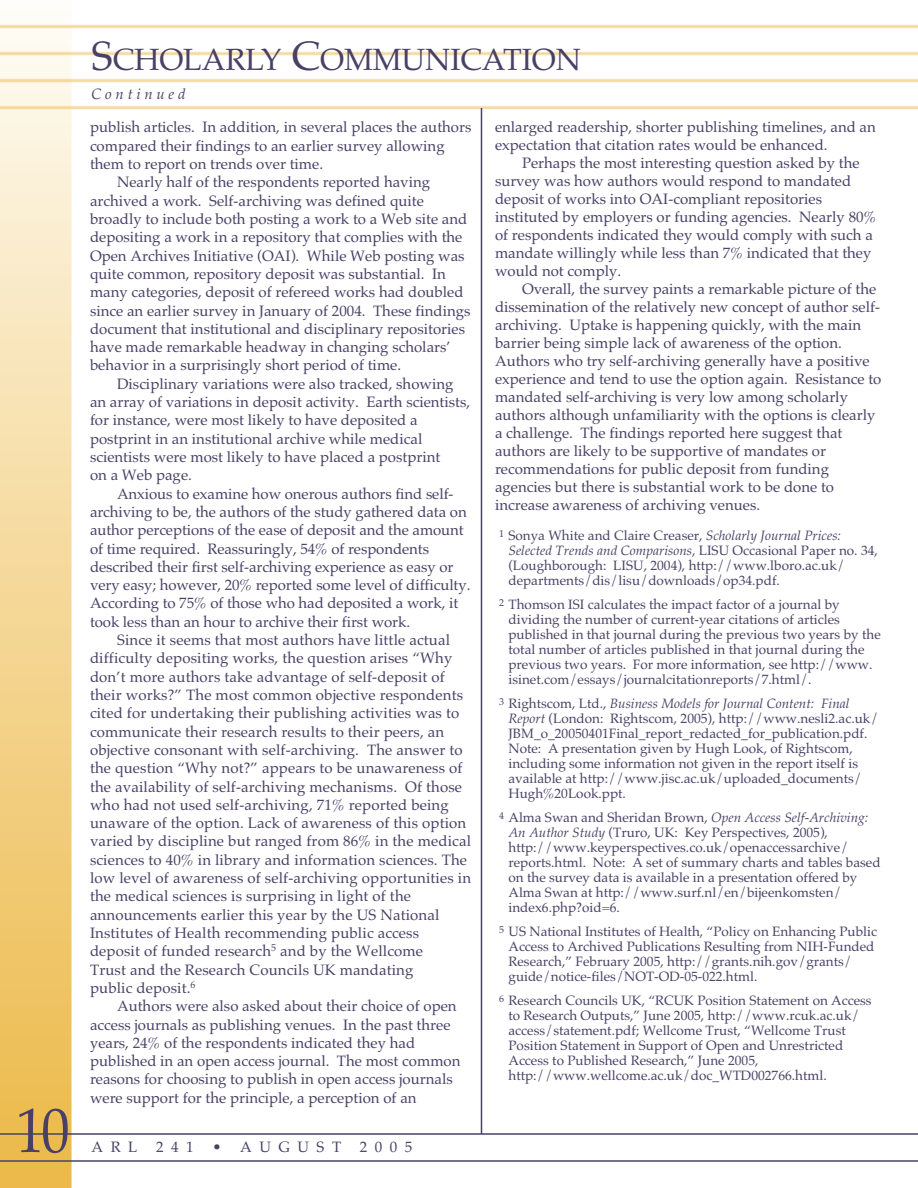
<style>
.page{position:relative;width:918px;height:1188px;background:#fff}
.page>*{position:absolute;margin:0;border:0;box-sizing:border-box;transform-origin:0 0}
.t1{font:63px "Palatino";color:#494065;scale:.9 1}
.t2{font:30.6px "Palatino";letter-spacing:-.005em;color:#494065}
.t3{font:15px/18px "Palatino";color:#494065}
.t4{font:italic 15px "Palatino";letter-spacing:.25em;color:#494065}
.t5{font:13.5px/15px "Palatino";color:#494065}
.s1{font-size:40.8px}
.s2{font-style:italic}
</style>
<div class="page">
<img style="left:0;top:24px;width:918px;height:1164px">
<hr style="left:0;top:1133px;width:918px;height:2px;background:#494065">
<hr style="left:0;top:1160px;width:918px;height:2px;background:#494065">
<hr style="left:481px;top:108px;width:1px;height:1026px;background:#494065">
<div style="left:90px;top:122px;width:382px;height:985px;background:#fff"></div>
<div style="left:495px;top:122px;width:387px;height:985px;background:#fff"></div>
<h1 class="t1" style="left:16px;top:1094px;width:61px">10</h1>
<h2 class="t2" style="left:92px;top:42px;width:491px"><span class="s1">S</span>CHOLARLY <span class="s1">C</span>OMMUNICATION</h2>
<p class="t4" style="left:92px;top:85px;width:96px">Continued</p>
<p class="t3" style="left:90px;top:118px;width:383px">publish articles. In addition, in several places the authors</p>
<p class="t3" style="left:90px;top:137px;width:356px">compared their findings to an earlier survey allowing</p>
<p class="t3" style="left:90px;top:155px;width:235px">them to report on trends over time.</p>
<p class="t3" style="left:117px;top:173px;width:315px">Nearly half of the respondents reported having</p>
<p class="t3" style="left:90px;top:192px;width:336px">archived a work. Self-archiving was defined quite</p>
<p class="t3" style="left:90px;top:210px;width:379px">broadly to include both posting a work to a Web site and</p>
<p class="t3" style="left:90px;top:228px;width:374px">depositing a work in a repository that complies with the</p>
<p class="t3" style="left:90px;top:246px;width:376px">Open Archives Initiative (OAI). While Web posting was</p>
<p class="t3" style="left:90px;top:265px;width:357px">quite common, repository deposit was substantial. In</p>
<p class="t3" style="left:90px;top:283px;width:375px">many categories, deposit of refereed works had doubled</p>
<p class="t3" style="left:90px;top:301px;width:382px">since an earlier survey in January of 2004. These findings</p>
<p class="t3" style="left:90px;top:320px;width:377px">document that institutional and disciplinary repositories</p>
<p class="t3" style="left:90px;top:338px;width:362px">have made remarkable headway in changing scholars’</p>
<p class="t3" style="left:90px;top:356px;width:313px">behavior in a surprisingly short period of time.</p>
<p class="t3" style="left:117px;top:375px;width:338px">Disciplinary variations were also tracked, showing</p>
<p class="t3" style="left:90px;top:393px;width:382px">an array of variations in deposit activity. Earth scientists,</p>
<p class="t3" style="left:90px;top:411px;width:329px">for instance, were most likely to have deposited a</p>
<p class="t3" style="left:90px;top:430px;width:334px">postprint in an institutional archive while medical</p>
<p class="t3" style="left:90px;top:448px;width:352px">scientists were most likely to have placed a postprint</p>
<p class="t3" style="left:90px;top:466px;width:103px">on a Web page.</p>
<p class="t3" style="left:117px;top:484px;width:338px">Anxious to examine how onerous authors find self-</p>
<p class="t3" style="left:90px;top:503px;width:378px">archiving to be, the authors of the study gathered data on</p>
<p class="t3" style="left:90px;top:521px;width:375px">author perceptions of the ease of deposit and the amount</p>
<p class="t3" style="left:90px;top:539px;width:341px">of time required. Reassuringly, 54% of respondents</p>
<p class="t3" style="left:90px;top:558px;width:365px">described their first self-archiving experience as easy or</p>
<p class="t3" style="left:90px;top:576px;width:382px">very easy; however, 20% reported some level of difficulty.</p>
<p class="t3" style="left:90px;top:594px;width:370px">According to 75% of those who had deposited a work, it</p>
<p class="t3" style="left:90px;top:613px;width:322px">took less than an hour to archive their first work.</p>
<p class="t3" style="left:117px;top:631px;width:335px">Since it seems that most authors have little actual</p>
<p class="t3" style="left:90px;top:649px;width:364px">difficulty depositing works, the question arises “Why</p>
<p class="t3" style="left:90px;top:668px;width:356px">don’t more authors take advantage of self-deposit of</p>
<p class="t3" style="left:90px;top:686px;width:375px">their works?” The most common objective respondents</p>
<p class="t3" style="left:90px;top:704px;width:371px">cited for undertaking their publishing activities was to</p>
<p class="t3" style="left:90px;top:722px;width:356px">communicate their research results to their peers, an</p>
<p class="t3" style="left:90px;top:741px;width:374px">objective consonant with self-archiving. The answer to</p>
<p class="t3" style="left:90px;top:759px;width:374px">the question “Why not?” appears to be unawareness of</p>
<p class="t3" style="left:90px;top:777px;width:374px">the availability of self-archiving mechanisms. Of those</p>
<p class="t3" style="left:90px;top:796px;width:360px">who had not used self-archiving, 71% reported being</p>
<p class="t3" style="left:90px;top:814px;width:378px">unaware of the option. Lack of awareness of this option</p>
<p class="t3" style="left:90px;top:832px;width:383px">varied by discipline but ranged from 86% in the medical</p>
<p class="t3" style="left:90px;top:851px;width:379px">sciences to 40% in library and information sciences. The</p>
<p class="t3" style="left:90px;top:869px;width:383px">low level of awareness of self-archiving opportunities in</p>
<p class="t3" style="left:90px;top:887px;width:323px">the medical sciences is surprising in light of the</p>
<p class="t3" style="left:90px;top:906px;width:351px">announcements earlier this year by the US National</p>
<p class="t3" style="left:90px;top:924px;width:331px">Institutes of Health recommending public access</p>
<p class="t3" style="left:90px;top:942px;width:335px">deposit of funded research<sup>5</sup> and by the Wellcome</p>
<p class="t3" style="left:90px;top:960px;width:325px">Trust and the Research Councils UK mandating</p>
<p class="t3" style="left:90px;top:979px;width:107px">public deposit.<sup>6</sup></p>
<p class="t3" style="left:117px;top:997px;width:341px">Authors were also asked about their choice of open</p>
<p class="t3" style="left:90px;top:1015px;width:362px">access journals as publishing venues. In the past three</p>
<p class="t3" style="left:90px;top:1034px;width:327px">years, 24% of the respondents indicated they had</p>
<p class="t3" style="left:90px;top:1052px;width:372px">published in an open access journal. The most common</p>
<p class="t3" style="left:90px;top:1070px;width:364px">reasons for choosing to publish in open access journals</p>
<p class="t3" style="left:90px;top:1089px;width:328px">were support for the principle, a perception of an</p>
<p class="t3" style="left:92px;top:1138px;width:47px">ARL</p>
<p class="t3" style="left:156px;top:1138px;width:39px">241</p>
<p class="t3" style="left:212px;top:1138px;width:130px">• AUGUST</p>
<p class="t3" style="left:360px;top:1138px;width:54px">2005</p>
<p class="t3" style="left:495px;top:118px;width:382px">enlarged readership, shorter publishing timelines, and an expectation that citation rates would be enhanced.</p>
<p class="t3" style="left:495px;top:154px;width:383px;text-indent:27px">Perhaps the most interesting question asked by the survey was how authors would respond to mandated deposit of works into OAI-compliant repositories instituted by employers or funding agencies. Nearly 80% of respondents indicated they would comply with such a mandate willingly while less than 7% indicated that they would not comply.</p>
<p class="t3" style="left:495px;top:280px;width:388px;text-indent:27px">Overall, the survey paints a remarkable picture of the dissemination of the relatively new concept of author self&shy;archiving. Uptake is happening quickly, with the main barrier being simple lack of awareness of the option.<br>Authors who try self-archiving generally have a positive experience and tend to use the option again. Resistance to mandated self-archiving is very low among scholarly authors although unfamiliarity with the options is clearly a challenge. The findings reported here suggest that authors are likely to be supportive of mandates or recommendations for public deposit from funding agencies but there is substantial work to be done to increase awareness of archiving venues.</p>
<p class="t5" style="left:508px;top:528px;width:371px;text-indent:-9px"><sup>1</sup> Sonya White and Claire Creaser, <span class="s2">Scholarly Journal Prices:<br>Selected Trends and Comparisons</span>, LISU Occasional Paper no. 34, (Loughborough: LISU, 2004), http://www.lboro.ac.uk/ departments/dis/lisu/downloads/op34.pdf.</p>
<p class="t5" style="left:508px;top:597px;width:374px;text-indent:-9px"><sup>2</sup> Thomson ISI calculates the impact factor of a journal by dividing the number of current-year citations of articles published in that journal during the previous two years by the total number of articles published in that journal during the previous two years. For more information, see http://www. isinet.com/essays/journalcitationreports/7.html/.</p>
<p class="t5" style="left:509px;top:696px;width:372px;text-indent:-9px"><sup>3</sup> Rightscom, Ltd., <span class="s2">Business Models for Journal Content: Final Report</span> (London: Rightscom, 2005), http://www.nesli2.ac.uk/ JBM_o_20050401Final_report_redacted_for_publication.pdf.<br>Note: A presentation given by Hugh Look, of Rightscom, including some information not given in the report itself is available at http://www.jisc.ac.uk/uploaded_documents/ Hugh%20Look.ppt.</p>
<p class="t5" style="left:508px;top:810px;width:374px;text-indent:-9px"><sup>4</sup> Alma Swan and Sheridan Brown, <span class="s2">Open Access Self-Archiving:<br>An Author Study</span> (Truro, UK: Key Perspectives, 2005), http://www.keyperspectives.co.uk/openaccessarchive/ reports.html. Note: A set of summary charts and tables based on the survey data is available in a presentation offered by Alma Swan at http://www.surf.nl/en/bijeenkomsten/ index6.php?oid=6.</p>
<p class="t5" style="left:508px;top:924px;width:370px;text-indent:-9px"><sup>5</sup> US National Institutes of Health, “Policy on Enhancing Public Access to Archived Publications Resulting from NIH-Funded Research,” February 2005, http://grants.nih.gov/grants/ guide/notice-files/NOT-OD-05-022.html.</p>
<p class="t5" style="left:508px;top:993px;width:365px;text-indent:-9px"><sup>6</sup> Research Councils UK, “RCUK Position Statement on Access to Research Outputs,” June 2005, http://www.rcuk.ac.uk/ access/statement.pdf; Wellcome Trust, “Wellcome Trust Position Statement in Support of Open and Unrestricted Access to Published Research,” June 2005, http://www.wellcome.ac.uk/doc_WTD002766.html.</p>
</div>
